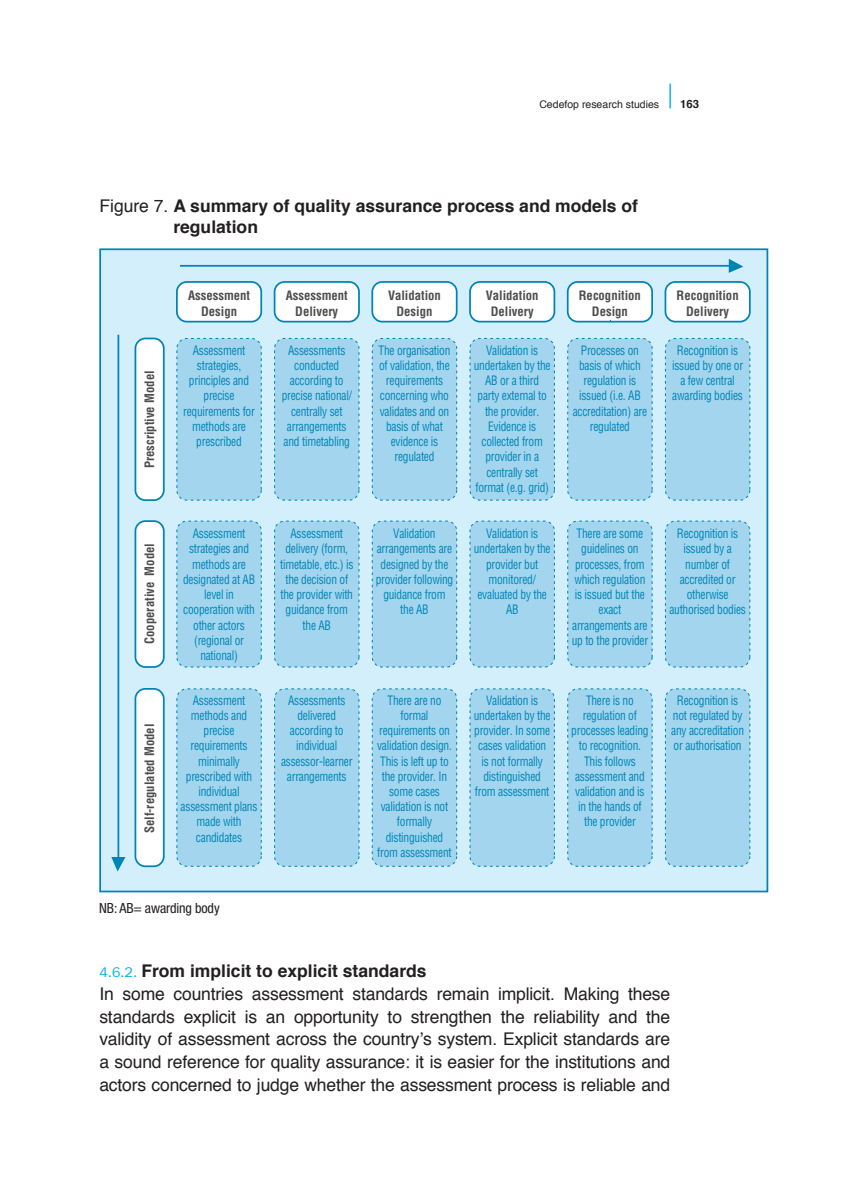
<style>
.page{position:relative;width:844px;height:1191px;background:#fff}
.page>*{position:absolute;margin:0;border:0;box-sizing:border-box;transform-origin:0 0}
.t1{font:17.5px/22.9px "Helvetica";letter-spacing:-.01em;color:#231f20}
.t2{font:700 17.5px/21px "Helvetica";color:#231f20}
.t3{font:condensed 14px "Helvetica Neue LT Std";letter-spacing:-.01em;color:#231f20}
.t4{font:12.6px/15.2px "Ad Hel Con Ad";letter-spacing:-.02em;color:#0084b6;text-align:center;scale:.9 1}
.t5{font:700 12.6px/16.1px "Ad Hel Con Ad";color:#4d4d4f;text-align:center}
.t6{font:700 11.38px "Helvetica";color:#231f20}
.t7{font:10.5px "Helvetica";color:#231f20}
.s1{font-weight:400}
.s2{font-family:"Azbi Franklin One Roman";font-size:14px;color:#00aeef}
.s3{font-weight:700}
</style>
<div class="page">
<svg style="left:669px;top:84px;width:1px;height:24px"></svg>
<div style="left:100px;top:249px;width:667px;height:642px;background:#d4effc"></div>
<div style="left:177px;top:282px;width:84px;height:40px;background:#fff;border-radius:10px"></div>
<div style="left:176px;top:281px;width:86px;height:41px;border:2px solid #0084b6;border-radius:10px"></div>
<div style="left:274px;top:282px;width:85px;height:40px;background:#fff;border-radius:10px"></div>
<div style="left:273px;top:281px;width:87px;height:41px;border:2px solid #0084b6;border-radius:10px"></div>
<div style="left:372px;top:282px;width:84px;height:40px;background:#fff;border-radius:10px"></div>
<div style="left:371px;top:281px;width:86px;height:41px;border:2px solid #0084b6;border-radius:10px"></div>
<div style="left:470px;top:282px;width:84px;height:40px;background:#fff;border-radius:10px"></div>
<div style="left:469px;top:281px;width:86px;height:41px;border:2px solid #0084b6;border-radius:10px"></div>
<div style="left:665px;top:282px;width:84px;height:40px;background:#fff;border-radius:10px"></div>
<div style="left:664px;top:281px;width:86px;height:41px;border:2px solid #0084b6;border-radius:10px"></div>
<div style="left:567px;top:282px;width:85px;height:40px;background:#fff;border-radius:10px"></div>
<div style="left:566px;top:281px;width:86px;height:41px;border:2px solid #0084b6;border-radius:10px"></div>
<div style="left:135px;top:338px;width:29px;height:162px;background:#fff;border-radius:10px"></div>
<div style="left:134px;top:337px;width:31px;height:164px;border:2px solid #0084b6;border-radius:10px"></div>
<div style="left:177px;top:338px;width:84px;height:162px;background:#a3d6ee;border-radius:10px"></div>
<div style="left:176px;top:338px;width:86px;height:162px;border:1px dashed #0084b6;border-radius:10px"></div>
<div style="left:274px;top:338px;width:85px;height:162px;background:#a3d6ee;border-radius:10px"></div>
<div style="left:274px;top:338px;width:85px;height:162px;border:1px dashed #0084b6;border-radius:10px"></div>
<div style="left:372px;top:338px;width:84px;height:162px;background:#a3d6ee;border-radius:10px"></div>
<div style="left:371px;top:338px;width:86px;height:162px;border:1px dashed #0084b6;border-radius:10px"></div>
<div style="left:470px;top:338px;width:84px;height:162px;background:#a3d6ee;border-radius:10px"></div>
<div style="left:469px;top:338px;width:85px;height:162px;border:1px dashed #0084b6;border-radius:10px"></div>
<div style="left:665px;top:338px;width:84px;height:162px;background:#a3d6ee;border-radius:10px"></div>
<div style="left:664px;top:338px;width:86px;height:162px;border:1px dashed #0084b6;border-radius:10px"></div>
<div style="left:567px;top:338px;width:85px;height:162px;background:#a3d6ee;border-radius:10px"></div>
<div style="left:567px;top:338px;width:85px;height:162px;border:1px dashed #0084b6;border-radius:10px"></div>
<div style="left:135px;top:521px;width:29px;height:146px;background:#fff;border-radius:10px"></div>
<div style="left:134px;top:520px;width:31px;height:148px;border:2px solid #0084b6;border-radius:10px"></div>
<div style="left:177px;top:521px;width:84px;height:146px;background:#a3d6ee;border-radius:10px"></div>
<div style="left:176px;top:520px;width:86px;height:147px;border:1px dashed #0084b6;border-radius:10px"></div>
<div style="left:274px;top:521px;width:85px;height:146px;background:#a3d6ee;border-radius:10px"></div>
<div style="left:274px;top:520px;width:85px;height:147px;border:1px dashed #0084b6;border-radius:10px"></div>
<div style="left:372px;top:521px;width:84px;height:146px;background:#a3d6ee;border-radius:10px"></div>
<div style="left:371px;top:520px;width:86px;height:147px;border:1px dashed #0084b6;border-radius:10px"></div>
<div style="left:470px;top:521px;width:84px;height:146px;background:#a3d6ee;border-radius:10px"></div>
<div style="left:469px;top:520px;width:85px;height:147px;border:1px dashed #0084b6;border-radius:10px"></div>
<div style="left:665px;top:521px;width:84px;height:146px;background:#a3d6ee;border-radius:10px"></div>
<div style="left:664px;top:520px;width:86px;height:147px;border:1px dashed #0084b6;border-radius:10px"></div>
<div style="left:567px;top:521px;width:85px;height:146px;background:#a3d6ee;border-radius:10px"></div>
<div style="left:567px;top:520px;width:85px;height:147px;border:1px dashed #0084b6;border-radius:10px"></div>
<div style="left:135px;top:689px;width:29px;height:177px;background:#fff;border-radius:10px"></div>
<div style="left:134px;top:688px;width:31px;height:179px;border:2px solid #0084b6;border-radius:10px"></div>
<div style="left:177px;top:689px;width:84px;height:177px;background:#a3d6ee;border-radius:10px"></div>
<div style="left:176px;top:688px;width:86px;height:178px;border:1px dashed #0084b6;border-radius:10px"></div>
<div style="left:274px;top:689px;width:85px;height:177px;background:#a3d6ee;border-radius:10px"></div>
<div style="left:274px;top:688px;width:85px;height:178px;border:1px dashed #0084b6;border-radius:10px"></div>
<div style="left:372px;top:689px;width:84px;height:177px;background:#a3d6ee;border-radius:10px"></div>
<div style="left:371px;top:688px;width:86px;height:178px;border:1px dashed #0084b6;border-radius:10px"></div>
<div style="left:470px;top:689px;width:84px;height:177px;background:#a3d6ee;border-radius:10px"></div>
<div style="left:469px;top:688px;width:85px;height:178px;border:1px dashed #0084b6;border-radius:10px"></div>
<div style="left:665px;top:689px;width:84px;height:177px;background:#a3d6ee;border-radius:10px"></div>
<div style="left:664px;top:688px;width:86px;height:178px;border:1px dashed #0084b6;border-radius:10px"></div>
<div style="left:567px;top:689px;width:85px;height:177px;background:#a3d6ee;border-radius:10px"></div>
<div style="left:567px;top:688px;width:85px;height:178px;border:1px dashed #0084b6;border-radius:10px"></div>
<svg style="left:111px;top:857px;width:14px;height:14px"></svg>
<hr style="left:117px;top:335px;width:2px;height:522px;background:#0084b6">
<svg style="left:728px;top:259px;width:15px;height:14px"></svg>
<hr style="left:180px;top:265px;width:548px;height:2px;background:#0084b6">
<p class="t7" style="left:539px;top:97px;width:121px">Cedefop research studies</p>
<p class="t6" style="left:679px;top:95px;width:20px">163</p>
<h1 class="t2" style="left:173px;top:195px;width:466px;text-indent:-74px"><span class="s1">Figure 7.</span> A summary of quality assurance process and models of regulation</h1>
<p class="t5" style="left:141px;top:468px;width:99px;rotate:-90deg">Prescriptive Model</p>
<p class="t5" style="left:141px;top:644px;width:102px;rotate:-90deg">Cooperative Model</p>
<p class="t5" style="left:141px;top:833px;width:111px;rotate:-90deg">Self-regulated Model</p>
<p class="t5" style="left:188px;top:287px;width:64px">Assessment<br>Design</p>
<p class="t5" style="left:286px;top:287px;width:64px">Assessment<br>Delivery</p>
<p class="t5" style="left:388px;top:287px;width:54px">Validation<br>Design</p>
<p class="t5" style="left:485px;top:287px;width:54px">Validation<br>Delivery</p>
<p class="t5" style="left:676px;top:287px;width:64px">Recognition<br>Delivery</p>
<p class="t5" style="left:578px;top:287px;width:64px">Recognition<br>Design</p>
<p class="t4" style="left:183px;top:342px;width:81px">Assessment strategies, principles and precise requirements for methods are prescribed</p>
<p class="t4" style="left:281px;top:342px;width:79px">Assessments conducted according to precise national/ centrally set arrangements and timetabling</p>
<p class="t4" style="left:378px;top:342px;width:81px">The organisation of validation, the requirements concerning who validates and on basis of what evidence is regulated</p>
<p class="t4" style="left:473px;top:342px;width:87px">Validation is undertaken by the<br>AB or a third party external to the provider.<br>Evidence is collected from provider in a centrally set format (e.g. grid)</p>
<p class="t4" style="left:672px;top:342px;width:80px">Recognition is issued by one or a few central awarding bodies</p>
<p class="t4" style="left:572px;top:342px;width:84px">Processes on basis of which regulation is issued (i.e. AB accreditation) are regulated</p>
<p class="t4" style="left:571px;top:526px;width:86px">There are some guidelines on processes, from which regulation is issued but the exact arrangements are up to the provider</p>
<p class="t4" style="left:183px;top:526px;width:82px">Assessment strategies and methods are designated at AB level in cooperation with other actors (regional or national)</p>
<p class="t4" style="left:280px;top:526px;width:83px">Assessment delivery (form, timetable, etc.) is the decision of the provider with guidance from the AB</p>
<p class="t4" style="left:375px;top:526px;width:88px">Validation arrangements are designed by the provider following guidance from the AB</p>
<p class="t4" style="left:473px;top:526px;width:87px">Validation is undertaken by the provider but monitored/ evaluated by the<br>AB</p>
<p class="t4" style="left:669px;top:526px;width:87px">Recognition is issued by a number of accredited or otherwise authorised bodies</p>
<p class="t4" style="left:571px;top:692px;width:87px">There is no regulation of processes leading to recognition.<br>This follows assessment and validation and is in the hands of the provider</p>
<p class="t4" style="left:181px;top:692px;width:87px">Assessment methods and precise requirements minimally prescribed with individual assessment plans made with candidates</p>
<p class="t4" style="left:281px;top:692px;width:81px">Assessments delivered according to individual assessor-learner arrangements</p>
<p class="t4" style="left:377px;top:692px;width:85px">There are no formal requirements on validation design.<br>This is left up to the provider. In some cases validation is not formally distinguished from assessment</p>
<p class="t4" style="left:473px;top:692px;width:87px">Validation is undertaken by the provider. In some cases validation is not formally distinguished from assessment</p>
<p class="t4" style="left:671px;top:692px;width:82px">Recognition is not regulated by any accreditation or authorisation</p>
<p class="t3" style="left:99px;top:900px;width:122px">NB: AB= awarding body</p>
<p class="t1" style="left:99px;top:959px;width:572px"><span class="s2">4.6.2.</span> <span class="s3">From implicit to explicit standards<br></span>In some countries assessment standards remain implicit. Making these standards explicit is an opportunity to strengthen the reliability and the validity of assessment across the country’s system. Explicit standards are a sound reference for quality assurance: it is easier for the institutions and actors concerned to judge whether the assessment process is reliable and</p>
</div>
